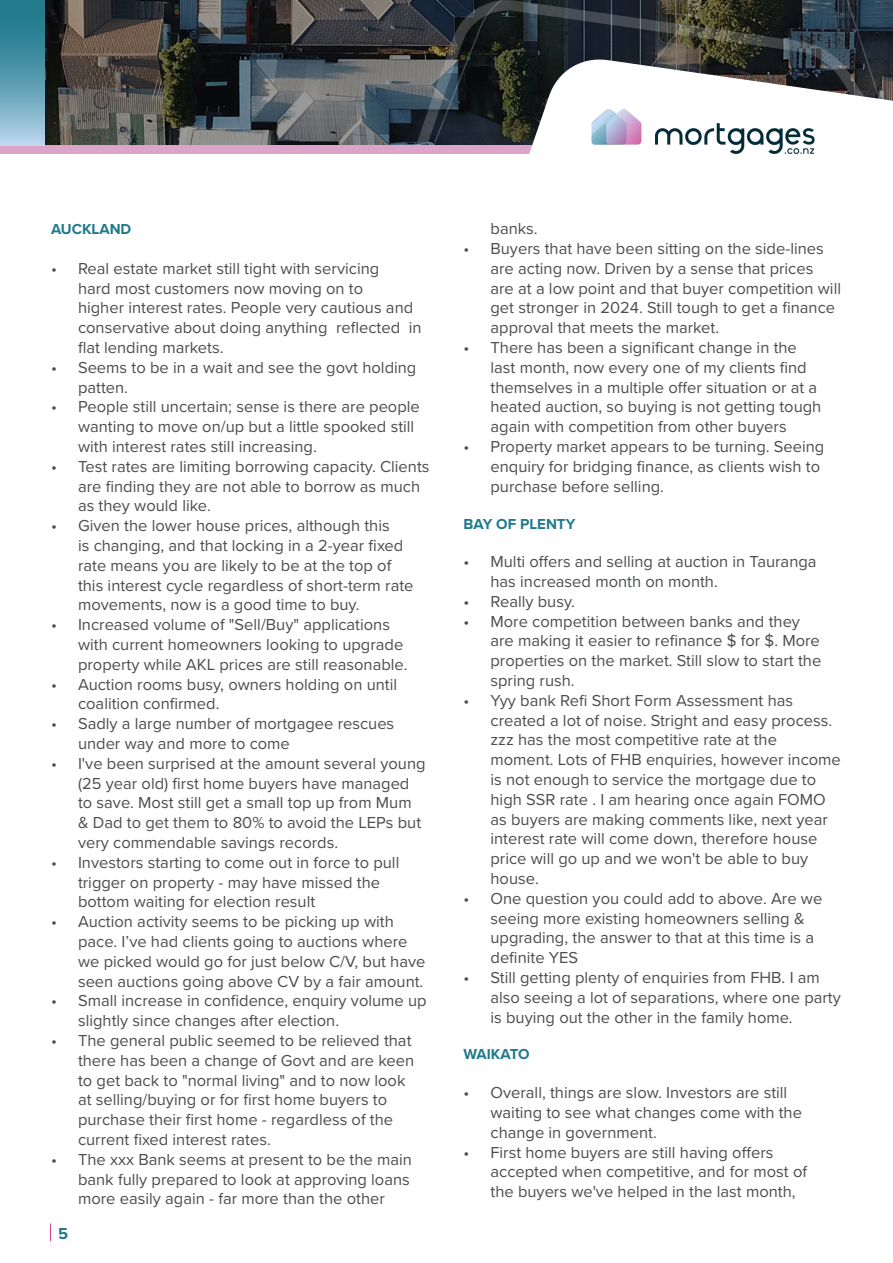
<style>
.page{position:relative;width:893px;height:1263px;background:#fff}
.page>*{position:absolute;margin:0;border:0;box-sizing:border-box;transform-origin:0 0}
.t1{font:16.5px/19.8px "Proxima Nova";color:#4c4e4e}
.t2{font:700 16.5px "Proxima Nova";color:#217a8c}
.Copy{font:700 15px "Proxima Nova";color:#217a8c}
</style>
<div class="page">
<svg style="left:50px;top:1223px;width:1px;height:18px"></svg>
<img style="left:45px;top:0;width:300px;height:146px">
<svg style="left:345px;top:0;width:132px;height:146px"></svg>
<div style="left:0;top:146px;width:893px;height:8px;background:#dca4c9"></div>
<svg style="left:0;top:0;width:45px;height:146px"></svg>
<svg style="left:477px;top:0;width:416px;height:56px"></svg>
<svg style="left:450px;top:56px;width:443px;height:98px"></svg>
<img style="left:587px;top:99px;width:232px;height:55px">
<p class="Copy" style="left:51px;top:218px;width:82px">AUCKLAND</p>
<p class="t1" style="left:78px;top:258px;width:345px;text-indent:-27px">• Real estate market still tight with servicing<br>hard most customers now moving on to<br>higher interest rates. People very cautious and conservative about doing anything reflected in flat lending markets.</p>
<p class="t1" style="left:78px;top:357px;width:340px;text-indent:-27px">• Seems to be in a wait and see the govt holding patten.</p>
<p class="t1" style="left:78px;top:396px;width:343px;text-indent:-27px">• People still uncertain; sense is there are people wanting to move on/up but a little spooked still with interest rates still increasing.</p>
<p class="t1" style="left:78px;top:456px;width:353px;text-indent:-27px">• Test rates are limiting borrowing capacity. Clients are finding they are not able to borrow as much as they would like.</p>
<p class="t1" style="left:78px;top:515px;width:337px;text-indent:-27px">• Given the lower house prices, although this<br>is changing, and that locking in a 2-year fixed rate means you are likely to be at the top of this interest cycle regardless of short-term rate movements, now is a good time to buy.</p>
<p class="t1" style="left:78px;top:614px;width:331px;text-indent:-27px">• Increased volume of "Sell/Buy" applications with current homeowners looking to upgrade property while AKL prices are still reasonable.</p>
<p class="t1" style="left:78px;top:673px;width:321px;text-indent:-27px">• Auction rooms busy, owners holding on until coalition confirmed.</p>
<p class="t1" style="left:78px;top:713px;width:318px;text-indent:-27px">• Sadly a large number of mortgagee rescues under way and more to come</p>
<p class="t1" style="left:78px;top:753px;width:349px;text-indent:-27px">• I've been surprised at the amount several young (25 year old) first home buyers have managed to save. Most still get a small top up from Mum &amp; Dad to get them to 80% to avoid the LEPs but very commendable savings records.</p>
<p class="t1" style="left:78px;top:852px;width:323px;text-indent:-27px">• Investors starting to come out in force to pull trigger on property - may have missed the bottom waiting for election result</p>
<p class="t1" style="left:78px;top:911px;width:349px;text-indent:-27px">• Auction activity seems to be picking up with pace. I’ve had clients going to auctions where we picked would go for just below C/V, but have seen auctions going above CV by a fair amount.</p>
<p class="t1" style="left:78px;top:990px;width:350px;text-indent:-27px">• Small increase in confidence, enquiry volume up slightly since changes after election.</p>
<p class="t1" style="left:78px;top:1030px;width:338px;text-indent:-27px">• The general public seemed to be relieved that there has been a change of Govt and are keen to get back to "normal living" and to now look at selling/buying or for first home buyers to purchase their first home - regardless of the current fixed interest rates.</p>
<p class="t1" style="left:78px;top:1149px;width:335px;text-indent:-27px">• The xxx Bank seems at present to be the main bank fully prepared to look at approving loans more easily again - far more than the other</p>
<p class="t2" style="left:58px;top:1221px;width:12px">5</p>
<p class="t1" style="left:490px;top:218px;width:49px">banks.</p>
<p class="t1" style="left:490px;top:238px;width:352px;text-indent:-27px">• Buyers that have been sitting on the side-lines are acting now. Driven by a sense that prices<br>are at a low point and that buyer competition will get stronger in 2024. Still tough to get a finance approval that meets the market.</p>
<p class="t1" style="left:490px;top:337px;width:332px;text-indent:-27px">• There has been a significant change in the last month, now every one of my clients find themselves in a multiple offer situation or at a heated auction, so buying is not getting tough again with competition from other buyers</p>
<p class="t1" style="left:490px;top:436px;width:335px;text-indent:-27px">• Property market appears to be turning. Seeing enquiry for bridging finance, as clients wish to purchase before selling.</p>
<p class="Copy" style="left:463px;top:513px;width:113px">BAY OF PLENTY</p>
<p class="t1" style="left:490px;top:551px;width:328px;text-indent:-27px">• Multi offers and selling at auction in Tauranga has increased month on month.</p>
<p class="t1" style="left:463px;top:591px;width:113px">• Really busy.</p>
<p class="t1" style="left:490px;top:610px;width:332px;text-indent:-27px">• More competition between banks and they are making it easier to refinance $ for $. More properties on the market. Still slow to start the spring rush.</p>
<p class="t1" style="left:490px;top:690px;width:352px;text-indent:-27px">• Yyy bank Refi Short Form Assessment has created a lot of noise. Stright and easy process. zzz has the most competitive rate at the moment. Lots of FHB enquiries, however income is not enough to service the mortgage due to high SSR rate . I am hearing once again FOMO as buyers are making comments like, next year interest rate will come down, therefore house price will go up and we won't be able to buy house.</p>
<p class="t1" style="left:490px;top:888px;width:333px;text-indent:-27px">• One question you could add to above. Are we seeing more existing homeowners selling &amp; upgrading, the answer to that at this time is a definite YES</p>
<p class="t1" style="left:490px;top:967px;width:352px;text-indent:-27px">• Still getting plenty of enquiries from FHB. I am also seeing a lot of separations, where one party is buying out the other in the family home.</p>
<p class="Copy" style="left:463px;top:1042px;width:68px">WAIKATO</p>
<p class="t1" style="left:490px;top:1082px;width:313px;text-indent:-27px">• Overall, things are slow. Investors are still waiting to see what changes come with the change in government.</p>
<p class="t1" style="left:490px;top:1141px;width:318px;text-indent:-27px">• First home buyers are still having offers accepted when competitive, and for most of the buyers we've helped in the last month,</p>
</div>
